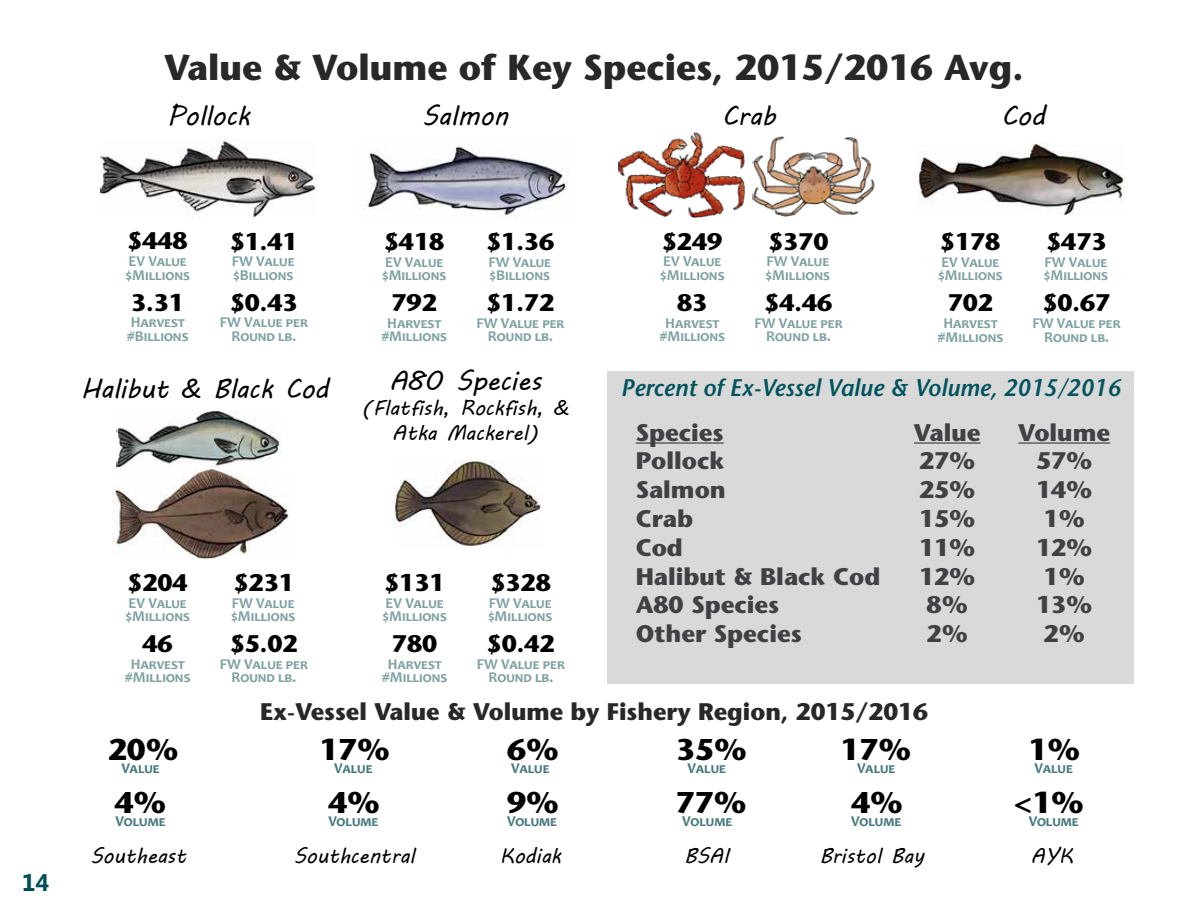
<style>
.page{position:relative;width:1188px;height:918px;background:#fff}
.page>*{position:absolute;margin:0;border:0;box-sizing:border-box;transform-origin:0 0}
.t1{font:700 36px "Stone Sans Std";color:#292829}
.t2{font:700 30px "Stone Sans Std";color:#000}
.t3{font:27px "MV Boli";color:#000}
.t4{font:700 24px/28.8px "Stone Sans Std";color:#414042;text-align:center}
.t5{font:700 24px "Stone Sans Std";color:#000}
.t6{font:700 24px "Stone Sans Std";color:#292829}
.t7{font:italic 600 24px "Stone Sans Std";color:#00535d}
.t8{font:700 24px "Khmer UI";color:#004f58}
.t9{font:21px/25.2px "MV Boli";color:#000;text-align:center}
.t10{font:700 15px/13.5px "Candara";color:#7ea1a3}
.t11{font:700 15px/13.5px "Candara";letter-spacing:.035em;color:#7ea1a3;text-align:center}
.t12{font:700 15px "Candara";letter-spacing:.065em;color:#46797b}
</style>
<div class="page">
<img style="left:101px;top:139px;width:216px;height:78px">
<img style="left:362px;top:141px;width:205px;height:76px">
<img style="left:618px;top:132px;width:127px;height:86px">
<img style="left:753px;top:137px;width:122px;height:80px">
<img style="left:918px;top:142px;width:208px;height:72px">
<img style="left:112px;top:470px;width:178px;height:90px">
<img style="left:117px;top:411px;width:165px;height:56px">
<img style="left:393px;top:461px;width:149px;height:86px">
<div style="left:608px;top:371px;width:526px;height:313px;background:#d9d9d9"></div>
<hr style="left:636px;top:442px;width:88px;height:2px;background:#414042">
<hr style="left:914px;top:442px;width:67px;height:2px;background:#414042">
<hr style="left:1018px;top:442px;width:92px;height:2px;background:#414042">
<h1 class="t1" style="left:164px;top:46px;width:861px">Value &amp; Volume of Key Species, 2015/2016 Avg.</h1>
<h3 class="t3" style="left:168px;top:97px;width:83px">Pollock</h3>
<h3 class="t3" style="left:422px;top:97px;width:88px">Salmon</h3>
<h3 class="t3" style="left:1002px;top:97px;width:45px">Cod</h3>
<h3 class="t3" style="left:722px;top:97px;width:55px">Crab</h3>
<h3 class="t8" style="left:22px;top:869px;width:29px">14</h3>
<h3 class="t5" style="left:127px;top:227px;width:62px">$448</h3>
<p class="t10" style="left:126px;top:254px;width:66px">EV Value $Millions</p>
<h3 class="t5" style="left:131px;top:288px;width:54px">3.31</h3>
<p class="t10" style="left:127px;top:316px;width:63px">Harvest #Billions</p>
<h3 class="t5" style="left:230px;top:227px;width:70px">$1.41</h3>
<p class="t10" style="left:232px;top:254px;width:64px">FW Value $Billions</p>
<h3 class="t5" style="left:230px;top:288px;width:70px">$0.43</h3>
<p class="t11" style="left:220px;top:316px;width:87px">FW Value per<br>Round lb.</p>
<h3 class="t3" style="left:81px;top:370px;width:249px">Halibut &amp; Black Cod</h3>
<h3 class="t5" style="left:384px;top:227px;width:62px">$418</h3>
<p class="t10" style="left:382px;top:255px;width:66px">EV Value $Millions</p>
<h3 class="t5" style="left:391px;top:288px;width:47px">792</h3>
<p class="t10" style="left:382px;top:316px;width:67px;text-align:center">Harvest #Millions</p>
<h3 class="t5" style="left:486px;top:227px;width:70px">$1.36</h3>
<p class="t10" style="left:488px;top:255px;width:64px">FW Value $Billions</p>
<h3 class="t5" style="left:486px;top:288px;width:70px">$1.72</h3>
<p class="t11" style="left:476px;top:316px;width:87px">FW Value per<br>Round lb.</p>
<h3 class="t3" style="left:390px;top:362px;width:153px">A80 Species</h3>
<h3 class="t9" style="left:362px;top:395px;width:208px">(Flatfish, Rockfish, &amp;<br>Atka Mackerel)</h3>
<h3 class="t5" style="left:127px;top:568px;width:62px">$204</h3>
<p class="t10" style="left:126px;top:596px;width:66px">EV Value $Millions</p>
<h3 class="t5" style="left:143px;top:629px;width:32px">46</h3>
<p class="t10" style="left:125px;top:657px;width:67px;text-align:center">Harvest #Millions</p>
<h3 class="t5" style="left:233px;top:568px;width:62px">$231</h3>
<p class="t10" style="left:231px;top:596px;width:66px">FW Value $Millions</p>
<h3 class="t5" style="left:230px;top:629px;width:70px">$5.02</h3>
<p class="t11" style="left:220px;top:657px;width:87px">FW Value per<br>Round lb.</p>
<h3 class="t5" style="left:384px;top:568px;width:62px">$131</h3>
<p class="t10" style="left:382px;top:596px;width:66px">EV Value $Millions</p>
<h3 class="t5" style="left:392px;top:629px;width:47px">780</h3>
<p class="t10" style="left:382px;top:657px;width:67px;text-align:center">Harvest #Millions</p>
<h3 class="t5" style="left:490px;top:568px;width:62px">$328</h3>
<p class="t10" style="left:488px;top:596px;width:66px">FW Value $Millions</p>
<h3 class="t5" style="left:487px;top:629px;width:70px">$0.42</h3>
<p class="t11" style="left:477px;top:657px;width:87px">FW Value per<br>Round lb.</p>
<h3 class="t5" style="left:662px;top:227px;width:62px">$249</h3>
<p class="t10" style="left:660px;top:255px;width:66px">EV Value $Millions</p>
<h3 class="t5" style="left:677px;top:288px;width:32px">83</h3>
<p class="t10" style="left:660px;top:316px;width:67px;text-align:center">Harvest #Millions</p>
<h3 class="t5" style="left:768px;top:227px;width:62px">$370</h3>
<p class="t10" style="left:766px;top:255px;width:66px">FW Value $Millions</p>
<h3 class="t5" style="left:764px;top:288px;width:70px">$4.46</h3>
<p class="t11" style="left:755px;top:316px;width:87px">FW Value per<br>Round lb.</p>
<h3 class="t5" style="left:940px;top:227px;width:62px">$178</h3>
<p class="t10" style="left:938px;top:255px;width:66px">EV Value $Millions</p>
<h3 class="t5" style="left:948px;top:289px;width:47px">702</h3>
<p class="t10" style="left:938px;top:316px;width:67px;text-align:center">Harvest #Millions</p>
<h3 class="t5" style="left:1046px;top:228px;width:62px">$473</h3>
<p class="t10" style="left:1044px;top:255px;width:66px">FW Value $Millions</p>
<h3 class="t5" style="left:1042px;top:289px;width:70px">$0.67</h3>
<p class="t11" style="left:1033px;top:316px;width:87px">FW Value per<br>Round lb.</p>
<h3 class="t7" style="left:621px;top:373px;width:501px">Percent of Ex-Vessel Value &amp; Volume, 2015/2016</h3>
<h3 class="t4" style="left:636px;top:418px;width:246px;text-align:left">Species<br>Pollock<br>Salmon<br>Crab<br>Cod<br>Halibut &amp; Black Cod<br>A80 Species<br>Other Species</h3>
<h3 class="t4" style="left:914px;top:418px;width:68px">Value<br>27%<br>25%<br>15%<br>11%<br>12%<br>8%<br>2%</h3>
<h3 class="t4" style="left:1018px;top:418px;width:93px">Volume<br>57%<br>14%<br>1%<br>12%<br>1%<br>13%<br>2%</h3>
<h3 class="t6" style="left:260px;top:697px;width:669px">Ex-Vessel Value &amp; Volume by Fishery Region, 2015/2016</h3>
<h2 class="t2" style="left:108px;top:732px;width:72px">20%</h2>
<h2 class="t2" style="left:319px;top:732px;width:72px">17%</h2>
<h2 class="t2" style="left:507px;top:732px;width:53px">6%</h2>
<h2 class="t2" style="left:676px;top:732px;width:72px">35%</h2>
<h2 class="t2" style="left:841px;top:732px;width:72px">17%</h2>
<h2 class="t2" style="left:1029px;top:732px;width:53px">1%</h2>
<p class="t12" style="left:121px;top:759px;width:40px">Value</p>
<p class="t12" style="left:334px;top:759px;width:40px">Value</p>
<p class="t12" style="left:511px;top:759px;width:40px">Value</p>
<p class="t12" style="left:688px;top:759px;width:40px">Value</p>
<p class="t12" style="left:857px;top:759px;width:40px">Value</p>
<p class="t12" style="left:1035px;top:759px;width:40px">Value</p>
<h2 class="t2" style="left:115px;top:785px;width:53px">4%</h2>
<h2 class="t2" style="left:328px;top:785px;width:53px">4%</h2>
<h2 class="t2" style="left:507px;top:785px;width:53px">9%</h2>
<h2 class="t2" style="left:676px;top:785px;width:72px">77%</h2>
<h2 class="t2" style="left:851px;top:785px;width:53px">4%</h2>
<h2 class="t2" style="left:1013px;top:785px;width:72px">&lt;1%</h2>
<p class="t12" style="left:116px;top:812px;width:51px">Volume</p>
<p class="t12" style="left:328px;top:812px;width:51px">Volume</p>
<p class="t12" style="left:507px;top:812px;width:51px">Volume</p>
<p class="t12" style="left:682px;top:812px;width:51px">Volume</p>
<p class="t12" style="left:851px;top:812px;width:51px">Volume</p>
<p class="t12" style="left:1029px;top:812px;width:51px">Volume</p>
<h3 class="t9" style="left:91px;top:843px;width:97px">Southeast</h3>
<h3 class="t9" style="left:294px;top:843px;width:122px">Southcentral</h3>
<h3 class="t9" style="left:500px;top:843px;width:62px">Kodiak</h3>
<h3 class="t9" style="left:684px;top:843px;width:46px">BSAI</h3>
<h3 class="t9" style="left:820px;top:843px;width:106px">Bristol Bay</h3>
<h3 class="t9" style="left:1031px;top:843px;width:43px">AYK</h3>
</div>
